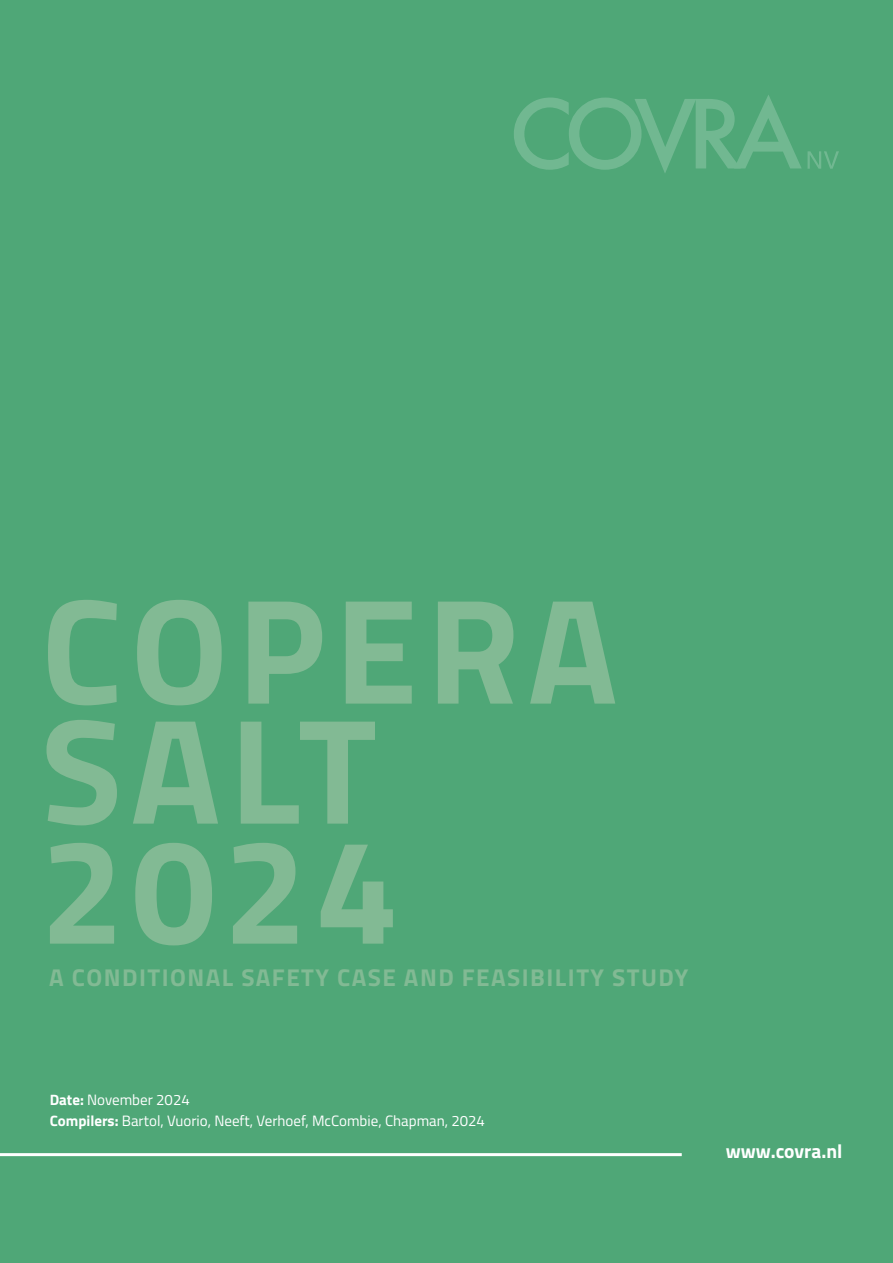
<style>
.page{position:relative;width:893px;height:1263px;background:#4fa777}
.page>*{position:absolute;margin:0;border:0;box-sizing:border-box;transform-origin:0 0}
.t1{font:700 150px/120px "Titillium";letter-spacing:.05em;color:#82ba94}
.t2{font:700 24.3px "Titillium";letter-spacing:.06em;color:#82ba94}
.t3{font:700 19.5px "Titillium";color:#fff}
.t4{font:15px/21px "Titillium";color:#fff}
.s1{font-weight:700}
</style>
<div class="page">
<svg style="left:514px;top:95px;width:325px;height:78px"></svg>
<hr style="left:0;top:1153px;width:682px;height:3px;background:#fff">
<h1 class="t1" style="left:40px;top:583px;width:579px">COPERA<br>SALT<br>2024</h1>
<h2 class="t2" style="left:49px;top:958px;width:641px">A CONDITIONAL SAFETY CASE AND FEASIBILITY STUDY</h2>
<p class="t4" style="left:50px;top:1088px;width:437px"><span class="s1">Date:</span> November 2024<br><span class="s1">Compilers:</span> Bartol, Vuorio, Neeft, Verhoef, McCombie, Chapman, 2024</p>
<h3 class="t3" style="left:726px;top:1136px;width:118px">www.covra.nl</h3>
</div>
